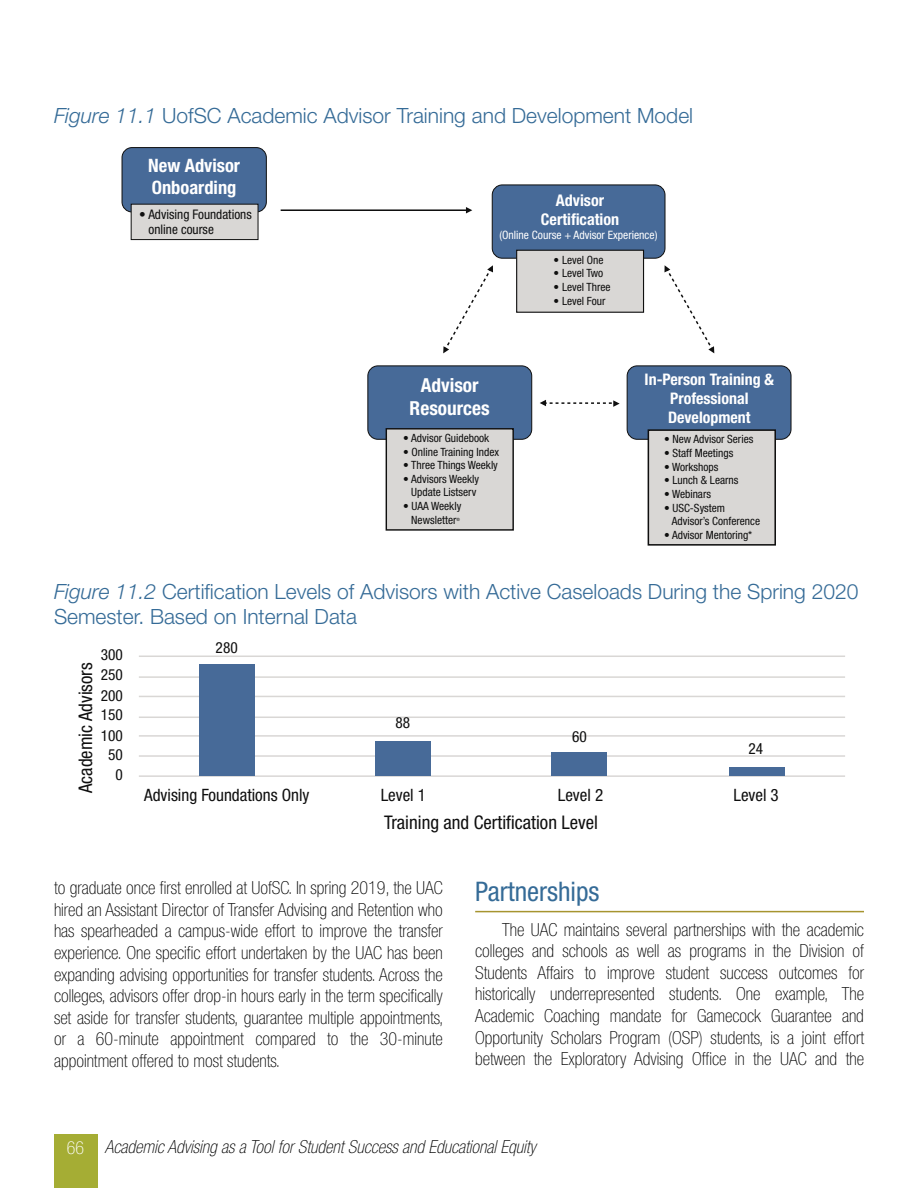
<style>
.page{position:relative;width:918px;height:1188px;background:#fff}
.page>*{position:absolute;margin:0;border:0;box-sizing:border-box;transform-origin:0 0}
.t1{font:condensed 27px "Helvetica Neue LT Std";color:#356b97}
.t2{font:300 21px/25.2px "Helvetica Neue LT Std";color:#356b97}
.t3{font:700 condensed 19.35px/23.2px "Helvetica Neue LT Std";color:#fff;text-align:center}
.t4{font:condensed 18.75px "Helvetica Neue LT Std";color:#0f0f0f}
.t5{font:700 condensed 18.45px/22.2px "Helvetica Neue LT Std";color:#fff}
.t6{font:100 condensed 18px/21.6px "Helvetica Neue LT Std";color:#000;text-align:justify}
.t7{font:italic 100 condensed 18px "Helvetica Neue LT Std";color:#000}
.t8{font:condensed 17.1px "Helvetica Neue LT Std";color:#0f0f0f}
.t9{font:700 condensed 16.05px/19.4px "Helvetica Neue LT Std";color:#fff;text-align:center}
.t10{font:700 condensed 15.9px/19.2px "Helvetica Neue LT Std";color:#fff;text-align:center}
.t11{font:condensed 15.3px/20px "Helvetica Neue LT Std";color:#0f0f0f;text-align:right}
.t12{font:condensed 13.2px/15.9px "Helvetica Neue LT Std";color:#0f0f0f}
.t13{font:condensed 11.55px "Helvetica Neue LT Std";color:#fff}
.t14{font:condensed 11.4px/13.6px "Helvetica Neue LT Std";color:#0f0f0f;text-align:center}
.t15{font:condensed 4.35px "Helvetica Neue LT Std";color:#0f0f0f}
.s1{font-style:italic}
.s2{font-style:normal;color:#fff}
</style>
<div class="page">
<div style="left:54px;top:1134px;width:43px;height:54px;background:#a5ad34"></div>
<div style="left:122px;top:148px;width:144px;height:64px;background:#476a98;border-radius:10px"></div>
<div style="left:122px;top:147px;width:145px;height:65px;border:1px solid #0f0f0f;border-radius:10px"></div>
<div style="left:492px;top:185px;width:173px;height:73px;background:#476a98;border-radius:10px"></div>
<div style="left:492px;top:184px;width:173px;height:75px;border:1px solid #0f0f0f;border-radius:10px"></div>
<div style="left:627px;top:366px;width:164px;height:73px;background:#476a98;border-radius:10px"></div>
<div style="left:131px;top:204px;width:127px;height:36px;background:#d9d7d5;border:1px solid #0f0f0f"></div>
<svg style="left:280px;top:209px;width:497px;height:337px"></svg>
<svg style="left:466px;top:207px;width:6px;height:6px"></svg>
<svg style="left:443px;top:265px;width:50px;height:88px"></svg>
<svg style="left:664px;top:265px;width:50px;height:88px"></svg>
<svg style="left:540px;top:400px;width:80px;height:7px"></svg>
<hr style="left:139px;top:656px;width:706px;height:1px;background:#d9d7d5">
<hr style="left:139px;top:676px;width:706px;height:2px;background:#d9d7d5">
<hr style="left:139px;top:696px;width:706px;height:1px;background:#d9d7d5">
<hr style="left:139px;top:717px;width:706px;height:1px;background:#d9d7d5">
<hr style="left:139px;top:735px;width:706px;height:2px;background:#d9d7d5">
<hr style="left:139px;top:755px;width:706px;height:2px;background:#d9d7d5">
<hr style="left:139px;top:775px;width:706px;height:2px;background:#d9d7d5">
<div style="left:199px;top:664px;width:56px;height:112px;background:#476a98"></div>
<div style="left:375px;top:742px;width:56px;height:34px;background:#476a98"></div>
<div style="left:552px;top:753px;width:55px;height:23px;background:#476a98"></div>
<div style="left:729px;top:767px;width:55px;height:9px;background:#476a98"></div>
<hr style="left:475px;top:911px;width:389px;height:1px;background:#a6942f">
<p class="t2" style="left:54px;top:102px;width:641px"><span class="s1">Figure 11.1</span> UofSC Academic Advisor Training and Development Model</p>
<p class="t5" style="left:148px;top:154px;width:93px">New Advisor<br>Onboarding</p>
<p class="t9" style="left:541px;top:190px;width:80px">Advisor<br>Certification</p>
<p class="t13" style="left:499px;top:228px;width:160px">(Online Course + Advisor Experience)</p>
<p class="t12" style="left:149px;top:206px;width:105px;text-indent:-10px">• Advising Foundations online course</p>
<p class="t14" style="left:554px;top:253px;width:51px">• Level One</p>
<p class="t14" style="left:554px;top:267px;width:51px">• Level Two</p>
<p class="t14" style="left:554px;top:280px;width:58px">• Level Three</p>
<p class="t14" style="left:554px;top:294px;width:53px">• Level Four</p>
<p class="t3" style="left:410px;top:373px;width:82px">Advisor<br>Resources</p>
<p class="t10" style="left:645px;top:369px;width:131px">In-Person Training &amp;<br>Professional<br>Development</p>
<p class="t14" style="left:403px;top:431px;width:88px">• Advisor Guidebook</p>
<p class="t14" style="left:403px;top:445px;width:97px">• Online Training Index</p>
<p class="t14" style="left:403px;top:458px;width:96px">• Three Things Weekly</p>
<p class="t14" style="left:403px;top:472px;width:78px">• Advisors Weekly<br>Update Listserv</p>
<p class="t14" style="left:403px;top:499px;width:60px">• UAA Weekly<br>Newsletter</p>
<p class="t15" style="left:456px;top:517px;width:5px">®</p>
<p class="t14" style="left:664px;top:432px;width:91px">• New Advisor Series</p>
<p class="t14" style="left:664px;top:446px;width:71px">• Staff Meetings</p>
<p class="t14" style="left:664px;top:460px;width:56px">• Workshops</p>
<p class="t14" style="left:664px;top:473px;width:76px">• Lunch &amp; Learns</p>
<p class="t14" style="left:664px;top:487px;width:48px">• Webinars</p>
<p class="t14" style="left:672px;top:501px;width:90px;text-align:left;text-indent:-8px">• USC-System<br>Advisor’s Conference</p>
<p class="t14" style="left:664px;top:528px;width:90px">• Advisor Mentoring*</p>
<p class="t2" style="left:54px;top:579px;width:806px"><span class="s1">Figure 11.2</span> Certification Levels of Advisors with Active Caseloads During the Spring 2020<br>Semester. Based on Internal Data</p>
<p class="t11" style="left:101px;top:645px;width:24px">300<br>250<br>200<br>150<br>100<br>50<br>0</p>
<p class="t11" style="left:216px;top:637px;width:24px">280</p>
<p class="t4" style="left:75px;top:793px;width:132px;rotate:-90deg">Academic Advisors</p>
<p class="t11" style="left:395px;top:713px;width:16px">88</p>
<p class="t11" style="left:572px;top:726px;width:16px">60</p>
<p class="t11" style="left:749px;top:739px;width:16px">24</p>
<p class="t8" style="left:144px;top:785px;width:167px">Advising Foundations Only</p>
<p class="t8" style="left:381px;top:785px;width:47px">Level 1</p>
<p class="t8" style="left:558px;top:785px;width:47px">Level 2</p>
<p class="t8" style="left:733px;top:785px;width:47px">Level 3</p>
<p class="t4" style="left:384px;top:811px;width:215px">Training and Certification Level</p>
<p class="t6" style="left:54px;top:877px;width:391px">to graduate once first enrolled at UofSC. In spring 2019, the UAC hired an Assistant Director of Transfer Advising and Retention who has spearheaded a campus-wide effort to improve the transfer experience. One specific effort undertaken by the UAC has been expanding advising opportunities for transfer students. Across the colleges, advisors offer drop-in hours early in the term specifically set aside for transfer students, guarantee multiple appointments, or a 60-minute appointment compared to the 30-minute appointment offered to most students.</p>
<h1 class="t1" style="left:475px;top:875px;width:126px">Partnerships</h1>
<p class="t6" style="left:475px;top:918px;width:390px;text-indent:27px">The UAC maintains several partnerships with the academic colleges and schools as well as programs in the Division of Students Affairs to improve student success outcomes for historically underrepresented students. One example, The Academic Coaching mandate for Gamecock Guarantee and Opportunity Scholars Program (OSP) students, is a joint effort between the Exploratory Advising Office in the UAC and the</p>
<p class="t7" style="left:67px;top:1136px;width:470px"><span class="s2">66</span> Academic Advising as a Tool for Student Success and Educational Equity</p>
</div>
